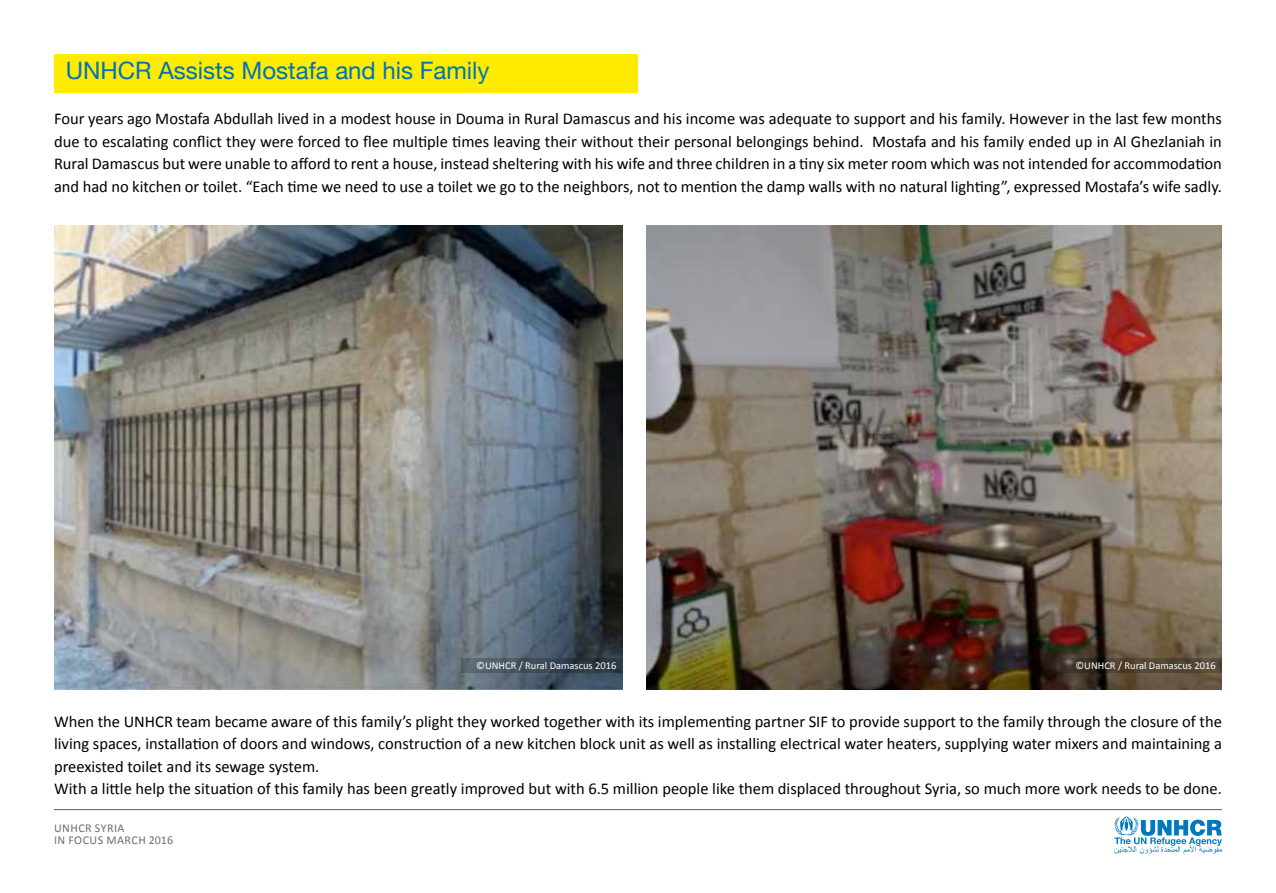
<style>
.page{position:relative;width:1276px;height:893px;background:#fff}
.page>*{position:absolute;margin:0;border:0;box-sizing:border-box;transform-origin:0 0}
.t1{font:24px "Helvetica Neue";color:#0072bc}
.t2{font:16.5px/22.5px "Calibri";color:#000}
.t3{font:12px "Calibri";letter-spacing:.04em;color:#6d6e71}
.t4{font:10.5px "Calibri";color:#fff}
</style>
<div class="page">
<svg style="left:1114px;top:816px;width:108px;height:39px"></svg>
<hr style="left:54px;top:809px;width:1168px;height:1px;background:#6d6e71">
<div style="left:54px;top:54px;width:584px;height:39px;background:#fdeb00"></div>
<img style="left:54px;top:226px;width:568px;height:463px">
<img style="left:646px;top:226px;width:576px;height:463px">
<svg style="left:1060px;top:658px;width:162px;height:14px;background:#493d2e"></svg>
<svg style="left:461px;top:658px;width:161px;height:14px;background:#3d4a55"></svg>
<h1 class="t1" style="left:66px;top:53px;width:425px">UNHCR Assists Mostafa and his Family</h1>
<p class="t2" style="left:54px;top:108px;width:1169px;text-align:right">Four years ago Mostafa Abdullah lived in a modest house in Douma in Rural Damascus and his income was adequate to support and his family. However in the last few months<br>Mostafa and his family ended up in Al Ghezlaniah in</p>
<p class="t2" style="left:54px;top:130px;width:1169px">due to escalating conflict they were forced to flee multiple times leaving their without their personal belongings behind.<br>Rural Damascus but were unable to afford to rent a house, instead sheltering with his wife and three children in a tiny six meter room which was not intended for accommodation and had no kitchen or toilet “. Each time we need to use a toilet we go to the neighbors, not to mention the damp walls with no natural lighting ,” expressed Mostafa s’ wife sadly.</p>
<p class="t4" style="left:476px;top:659px;width:142px">©UNHCR / Rural Damascus 2016</p>
<p class="t4" style="left:1075px;top:659px;width:142px">©UNHCR / Rural Damascus 2016</p>
<p class="t2" style="left:54px;top:710px;width:1169px">When the UNHCR team became aware of this family s’ plight they worked together with its implementing partner SIF to provide support to the family through the closure of the living spaces, installation of doors and windows, construction of a new kitchen block unit as well as installing electrical water heaters, supplying water mixers and maintaining a preexisted toilet and its sewage system.<br>With a little help the situation of this family has been greatly improved but with 6.5 million people like them displaced throughout Syria, so much more work needs to be done.</p>
<p class="t3" style="left:54px;top:820px;width:72px">UNHCR Syria</p>
<p class="t3" style="left:68px;top:832px;width:22px">Focus</p>
<p class="t3" style="left:149px;top:832px;width:26px">2016</p>
<p class="t3" style="left:106px;top:832px;width:26px">March</p>
<p class="t3" style="left:54px;top:832px;width:6px">In</p>
</div>
